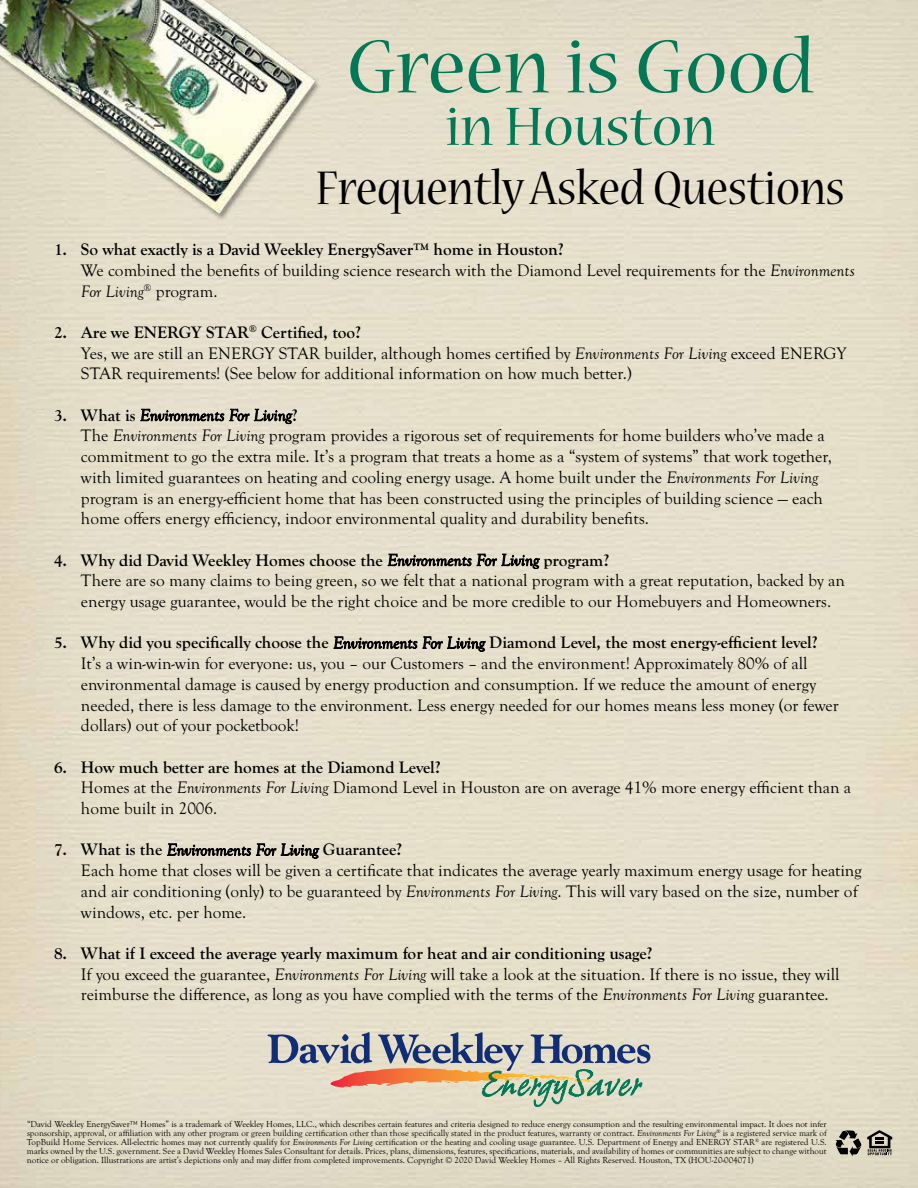
<style>
.page{position:relative;width:918px;height:1188px;background:#e5dfca}
.page>*{position:absolute;margin:0;border:0;box-sizing:border-box;transform-origin:0 0}
.t1{font:84px "Nueva Std";color:#037857}
.t2{font:60px "Nueva Std";color:#037857}
.t3{font:52.5px "Nueva Std";letter-spacing:-.005em;color:#000;scale:.9 1}
.t4{font:17.25px/20.7px "Goudy Old Sty";color:#000}
.t5{font:9px/9px "Goudy Old Sty";color:#000;text-align:justify}
.s1{font-weight:700}
.s2{font-style:italic}
</style>
<div class="page">
<svg style="left:867px;top:1130px;width:25px;height:25px"></svg>
<svg style="left:835px;top:1131px;width:26px;height:25px"></svg>
<svg style="left:268px;top:1032px;width:382px;height:75px;background:#bdb8ac"></svg>
<img style="left:0;top:0;width:334px;height:233px">
<h1 class="t1" style="left:347px;top:28px;width:469px">Green is Good</h1>
<h2 class="t2" style="left:446px;top:99px;width:271px">in Houston</h2>
<h3 class="t3" style="left:316px;top:164px;width:589px">Frequently Asked Questions</h3>
<p class="t4" style="left:81px;top:240px;width:775px;text-indent:-27px"><span class="s1">1. So what exactly is a David Weekley EnergySaver™ home in Houston?<br></span>We combined the benefits of building science research with the Diamond Level requirements for the <span class="s2">Environments<br>For Living</span><sup>®</sup> program.</p>
<p class="t4" style="left:81px;top:322px;width:767px;text-indent:-27px"><span class="s1">2. Are we ENERGY STAR</span><sup>®</sup> <span class="s1">Certified, too?<br></span>Yes, we are still an ENERGY STAR builder, although homes certified by <span class="s2">Environments For Living</span> exceed ENERGY<br>STAR requirements! (See below for additional information on how much better.)</p>
<p class="t4" style="left:81px;top:405px;width:752px;text-indent:-27px"><span class="s1">3. What is</span> <span class="s2">Environments For Living</span><span class="s1">?<br></span>The <span class="s2">Environments For Living</span> program provides a rigorous set of requirements for home builders who’ve made a commitment to go the extra mile. It’s a program that treats a home as a “system of systems” that work together, with limited guarantees on heating and cooling energy usage. A home built under the <span class="s2">Environments For Living </span>program is an energy-efficient home that has been constructed using the principles of building science — each home offers energy efficiency, indoor environmental quality and durability benefits.</p>
<p class="t4" style="left:81px;top:550px;width:765px;text-indent:-27px"><span class="s1">4. Why did David Weekley Homes choose the</span> <span class="s2">Environments For Living</span> <span class="s1">program?<br></span>There are so many claims to being green, so we felt that a national program with a great reputation, backed by an energy usage guarantee, would be the right choice and be more credible to our Homebuyers and Homeowners.</p>
<p class="t4" style="left:81px;top:633px;width:759px;text-indent:-27px"><span class="s1">5. Why did you specifically choose the</span> <span class="s2">Environments For Living</span> <span class="s1">Diamond Level, the most energy-efficient level?<br></span>It’s a win-win-win for everyone: us, you – our Customers – and the environment! Approximately 80% of all environmental damage is caused by energy production and consumption. If we reduce the amount of energy needed, there is less damage to the environment. Less energy needed for our homes means less money (or fewer dollars) out of your pocketbook!</p>
<p class="t4" style="left:81px;top:757px;width:772px;text-indent:-27px"><span class="s1">6. How much better are homes at the Diamond Level?<br></span>Homes at the <span class="s2">Environments For Living</span> Diamond Level in Houston are on average 41% more energy efficient than a home built in 2006.</p>
<p class="t4" style="left:81px;top:840px;width:782px;text-indent:-27px"><span class="s1">7. What is the</span> <span class="s2">Environments For Living</span> <span class="s1">Guarantee?<br></span>Each home that closes will be given a certificate that indicates the average yearly maximum energy usage for heating and air conditioning (only) to be guaranteed by <span class="s2">Environments For Living</span>. This will vary based on the size, number of windows, etc. per home.</p>
<p class="t4" style="left:81px;top:943px;width:760px;text-indent:-27px"><span class="s1">8. What if I exceed the average yearly maximum for heat and air conditioning usage?<br></span>If you exceed the guarantee, <span class="s2">Environments For Living</span> will take a look at the situation. If there is no issue, they will reimburse the difference, as long as you have complied with the terms of the <span class="s2">Environments For Living</span> guarantee.</p>
<p class="t5" style="left:27px;top:1120px;width:801px">“David Weekley EnergySaver™ Homes” is a trademark of Weekley Homes, LLC., which describes certain features and criteria designed to reduce energy consumption and the resulting environmental impact. It does not infer sponsorship, approval, or affiliation with any other program or green building certification other than those specifically stated in the product features, warranty or contract. <span class="s2">Environments For Living</span><sup>®</sup> is a registered service mark of TopBuild Home Services. All-electric homes may not currently qualify for <span class="s2">Environments For Living</span> certification or the heating and cooling usage guarantee. U.S. Department of Energy and ENERGY STAR<sup>®</sup> are registered U.S. marks owned by the U.S. government. See a David Weekley Homes Sales Consultant for details. Prices, plans, dimensions, features, specifications, materials, and availability of homes or communities are subject to change without notice or obligation. Illustrations are artist’s depictions only and may differ from completed improvements. Copyright © 2020 David Weekley Homes – All Rights Reserved. Houston, TX (HOU-20-004071)</p>
</div>
